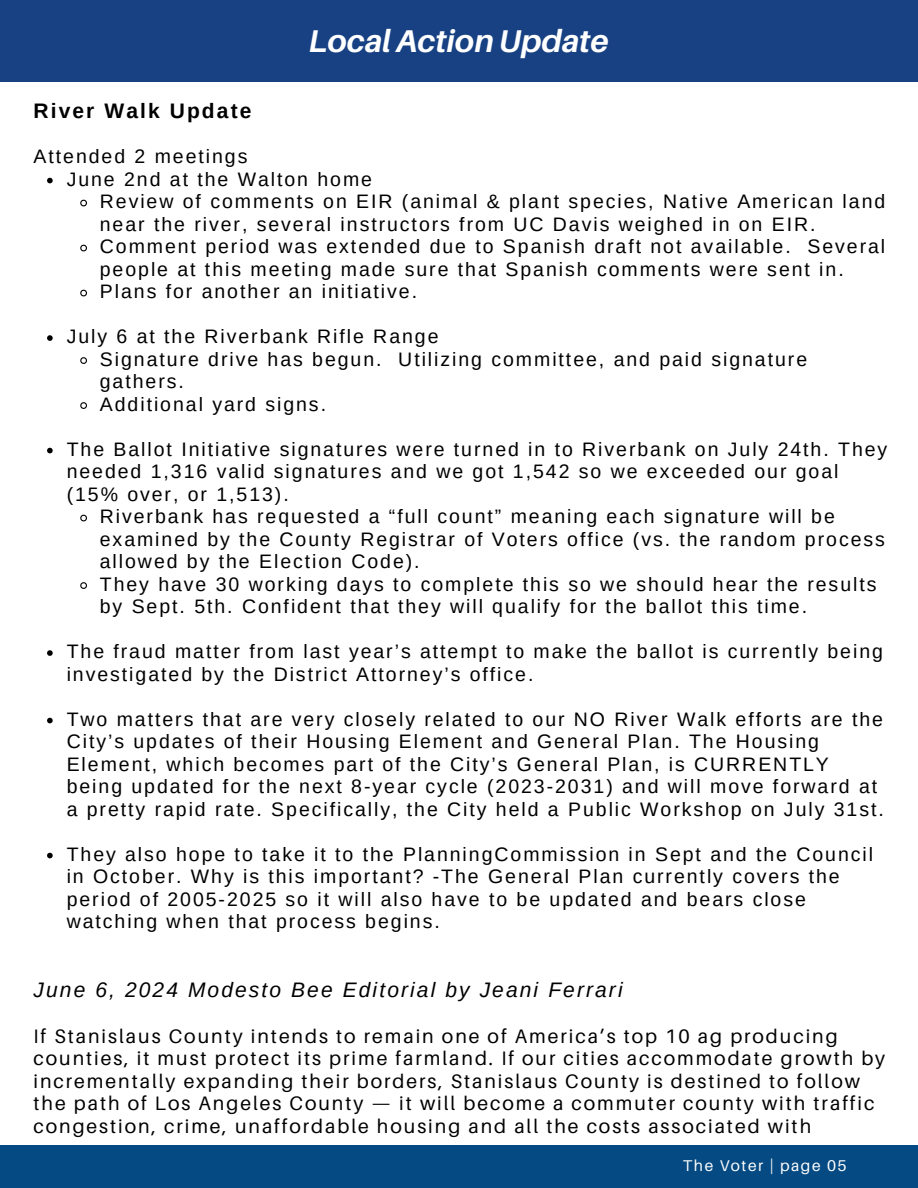
<style>
.page{position:relative;width:918px;height:1188px;background:#fff}
.page>*{position:absolute;margin:0;border:0;box-sizing:border-box;transform-origin:0 0}
.t1{font:italic 700 31.5px "Aileron";color:#fff}
.t2{font:italic 21px "Arimo";letter-spacing:.1em;color:#000}
.t3{font:700 21px "Arimo";letter-spacing:.1em;color:#000}
.t4{font:19.5px/22.5px "Arimo";letter-spacing:.1em;color:#000}
.t5{font:19.5px/22.5px "Aileron";letter-spacing:.1em;color:#000}
.t6{font:15.6px "Aileron";letter-spacing:.1em;color:#fff}
</style>
<div class="page">
<div style="left:0;top:1145px;width:918px;height:43px;background:#054a83"></div>
<div style="left:0;top:0;width:918px;height:81px;background:#184183"></div>
<svg style="left:47px;top:178px;width:6px;height:5px"></svg>
<svg style="left:80px;top:199px;width:7px;height:8px"></svg>
<svg style="left:80px;top:244px;width:7px;height:8px"></svg>
<svg style="left:80px;top:289px;width:7px;height:8px"></svg>
<svg style="left:47px;top:335px;width:6px;height:6px"></svg>
<svg style="left:80px;top:357px;width:7px;height:7px"></svg>
<svg style="left:80px;top:402px;width:7px;height:7px"></svg>
<svg style="left:47px;top:448px;width:6px;height:5px"></svg>
<svg style="left:80px;top:514px;width:7px;height:8px"></svg>
<svg style="left:80px;top:582px;width:7px;height:7px"></svg>
<svg style="left:47px;top:650px;width:6px;height:6px"></svg>
<svg style="left:47px;top:718px;width:6px;height:5px"></svg>
<svg style="left:47px;top:853px;width:6px;height:5px"></svg>
<h1 class="t1" style="left:309px;top:22px;width:301px">Local Action Update</h1>
<h2 class="t3" style="left:34px;top:99px;width:219px">River Walk Update</h2>
<h3 class="t4" style="left:34px;top:145px;width:215px">Attended 2 meetings</h3>
<p class="t4" style="left:67px;top:168px;width:307px">June 2nd at the Walton home</p>
<p class="t4" style="left:100px;top:190px;width:787px">Review of comments on EIR (animal &amp; plant species, Native American land near the river, several instructors from UC Davis weighed in on EIR.</p>
<p class="t4" style="left:100px;top:235px;width:787px">Comment period was extended due to Spanish draft not available. Several people at this meeting made sure that Spanish comments were sent in.</p>
<p class="t4" style="left:100px;top:280px;width:319px">Plans for another an initiative.</p>
<p class="t4" style="left:67px;top:325px;width:373px">July 6 at the Riverbank Rifle Range</p>
<p class="t4" style="left:100px;top:348px;width:709px">Signature drive has begun. Utilizing committee, and paid signature gathers.</p>
<p class="t4" style="left:100px;top:393px;width:228px">Additional yard signs.</p>
<p class="t4" style="left:67px;top:438px;width:822px">The Ballot Initiative signatures were turned in to Riverbank on July 24th. They needed 1,316 valid signatures and we got 1,542 so we exceeded our goal (15% over, or 1,513).</p>
<p class="t4" style="left:100px;top:505px;width:787px">Riverbank has requested a “full count” meaning each signature will be examined by the County Registrar of Voters office (vs. the random process allowed by the Election Code).</p>
<p class="t4" style="left:100px;top:573px;width:778px">They have 30 working days to complete this so we should hear the results by Sept. 5th. Confident that they will qualify for the ballot this time.</p>
<p class="t4" style="left:67px;top:640px;width:818px">The fraud matter from last year’s attempt to make the ballot is currently being investigated by the District Attorney’s office.</p>
<p class="t4" style="left:67px;top:708px;width:819px">Two matters that are very closely related to our NO River Walk efforts are the City’s updates of their Housing Element and General Plan. The Housing Element, which becomes part of the City’s General Plan, is CURRENTLY being updated for the next 8-year cycle (2023-2031) and will move forward at a pretty rapid rate. Specifically, the City held a Public Workshop on July 31st.</p>
<p class="t4" style="left:67px;top:843px;width:808px">They also hope to take it to the PlanningCommission in Sept and the Council in October. Why is this important? -The General Plan currently covers the period of 2005-2025 so it will also have to be updated and bears close watching when that process begins.</p>
<h3 class="t2" style="left:34px;top:978px;width:591px">June 6, 2024 Modesto Bee Editorial by Jeani Ferrari</h3>
<h3 class="t5" style="left:34px;top:1024px;width:853px">If Stanislaus County intends to remain one of America’s top 10 ag producing counties, it must protect its prime farmland. If our cities accommodate growth by incrementally expanding their borders, Stanislaus County is destined to follow the path of Los Angeles County — it will become a commuter county with traffic congestion, crime, unaffordable housing and all the costs associated with</h3>
<p class="t6" style="left:683px;top:1156px;width:165px">The Voter | page 05</p>
</div>
